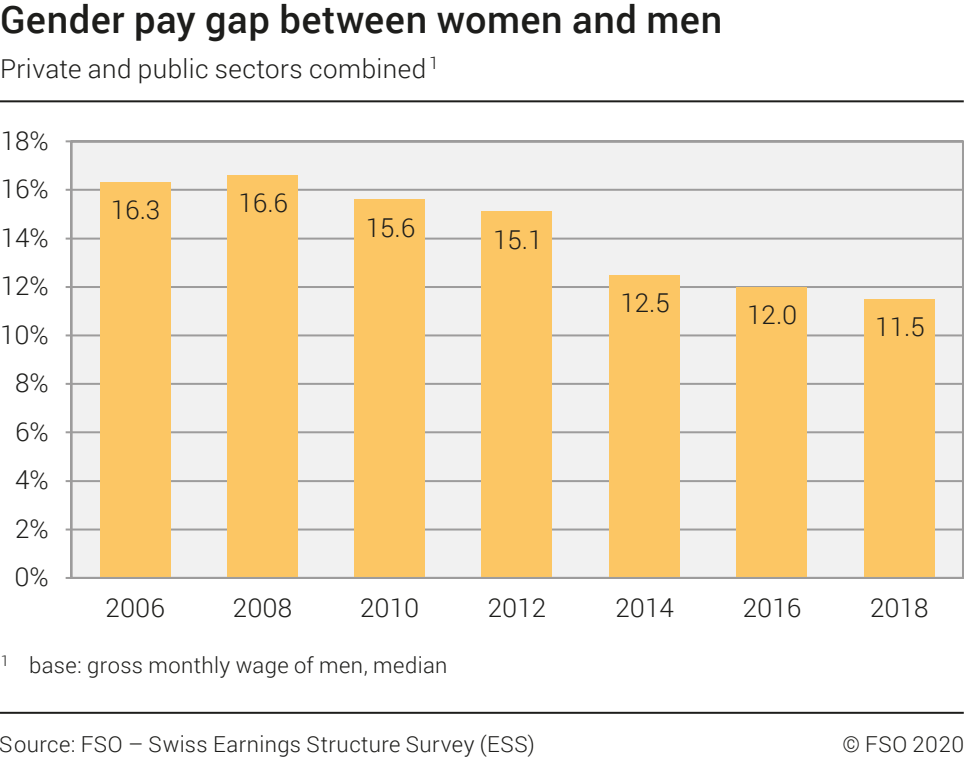
<style>
.page{position:relative;width:964px;height:758px;background:#fff}
.page>*{position:absolute;margin:0;border:0;box-sizing:border-box;transform-origin:0 0}
.t1{font:500 38px "Roboto";letter-spacing:.015em;color:#1d1d1b}
.t2{font:300 26px "Roboto";color:#1d1d1b}
.t3{font:300 22px "Roboto";letter-spacing:.02em;color:#1d1d1b}
</style>
<div class="page">
<hr style="left:0;top:711px;width:963px;height:2px;background:#1d1d1b">
<hr style="left:0;top:100px;width:963px;height:2px;background:#1d1d1b">
<div style="left:65px;top:140px;width:898px;height:439px;background:#f1f1f1"></div>
<hr style="left:71px;top:528px;width:891px;height:2px;background:#9d9c9c">
<hr style="left:71px;top:480px;width:891px;height:2px;background:#9d9c9c">
<hr style="left:71px;top:431px;width:891px;height:2px;background:#9d9c9c">
<hr style="left:71px;top:383px;width:891px;height:2px;background:#9d9c9c">
<hr style="left:71px;top:334px;width:891px;height:2px;background:#9d9c9c">
<hr style="left:71px;top:286px;width:891px;height:2px;background:#9d9c9c">
<hr style="left:71px;top:237px;width:891px;height:2px;background:#9d9c9c">
<hr style="left:71px;top:189px;width:891px;height:2px;background:#9d9c9c">
<hr style="left:71px;top:140px;width:891px;height:2px;background:#9d9c9c">
<hr style="left:70px;top:141px;width:2px;height:437px;background:#9d9c9c">
<div style="left:100px;top:182px;width:70px;height:396px;background:#fcc664"></div>
<div style="left:227px;top:175px;width:70px;height:403px;background:#fcc664"></div>
<div style="left:354px;top:200px;width:70px;height:378px;background:#fcc664"></div>
<div style="left:482px;top:212px;width:70px;height:366px;background:#fcc664"></div>
<div style="left:609px;top:275px;width:70px;height:303px;background:#fcc664"></div>
<div style="left:736px;top:287px;width:70px;height:291px;background:#fcc664"></div>
<div style="left:864px;top:299px;width:70px;height:279px;background:#fcc664"></div>
<hr style="left:71px;top:577px;width:891px;height:2px;background:#9d9c9c">
<h1 class="t1" style="left:0;top:-8px;width:723px">Gender pay gap between women and men</h1>
<p class="t2" style="left:0;top:51px;width:440px">Private and public sectors combined <sup>1</sup></p>
<p class="t2" style="left:1px;top:122px;width:50px">18%</p>
<p class="t2" style="left:1px;top:171px;width:50px">16%</p>
<p class="t2" style="left:1px;top:220px;width:50px">14%</p>
<p class="t2" style="left:1px;top:268px;width:50px">12%</p>
<p class="t2" style="left:0;top:316px;width:50px">10%</p>
<p class="t2" style="left:15px;top:365px;width:35px">8%</p>
<p class="t2" style="left:15px;top:414px;width:35px">6%</p>
<p class="t2" style="left:15px;top:462px;width:35px">4%</p>
<p class="t2" style="left:15px;top:510px;width:35px">2%</p>
<p class="t2" style="left:14px;top:559px;width:36px">0%</p>
<p class="t2" style="left:111px;top:192px;width:51px">16.3</p>
<p class="t2" style="left:238px;top:185px;width:51px">16.6</p>
<p class="t2" style="left:366px;top:209px;width:51px">15.6</p>
<p class="t2" style="left:493px;top:221px;width:51px">15.1</p>
<p class="t2" style="left:620px;top:284px;width:51px">12.5</p>
<p class="t2" style="left:747px;top:296px;width:52px">12.0</p>
<p class="t2" style="left:875px;top:308px;width:51px">11.5</p>
<p class="t2" style="left:106px;top:590px;width:61px">2006</p>
<p class="t2" style="left:233px;top:590px;width:61px">2008</p>
<p class="t2" style="left:360px;top:590px;width:61px">2010</p>
<p class="t2" style="left:488px;top:590px;width:60px">2012</p>
<p class="t2" style="left:615px;top:590px;width:60px">2014</p>
<p class="t2" style="left:742px;top:590px;width:60px">2016</p>
<p class="t2" style="left:870px;top:590px;width:60px">2018</p>
<p class="t3" style="left:1px;top:649px;width:448px"><sup>1</sup> base: gross monthly wage of men, median</p>
<p class="t3" style="left:0;top:729px;width:536px">Source: FSO – Swiss Earnings Structure Survey (ESS)</p>
<p class="t3" style="left:842px;top:729px;width:123px">© FSO 2020</p>
</div>
